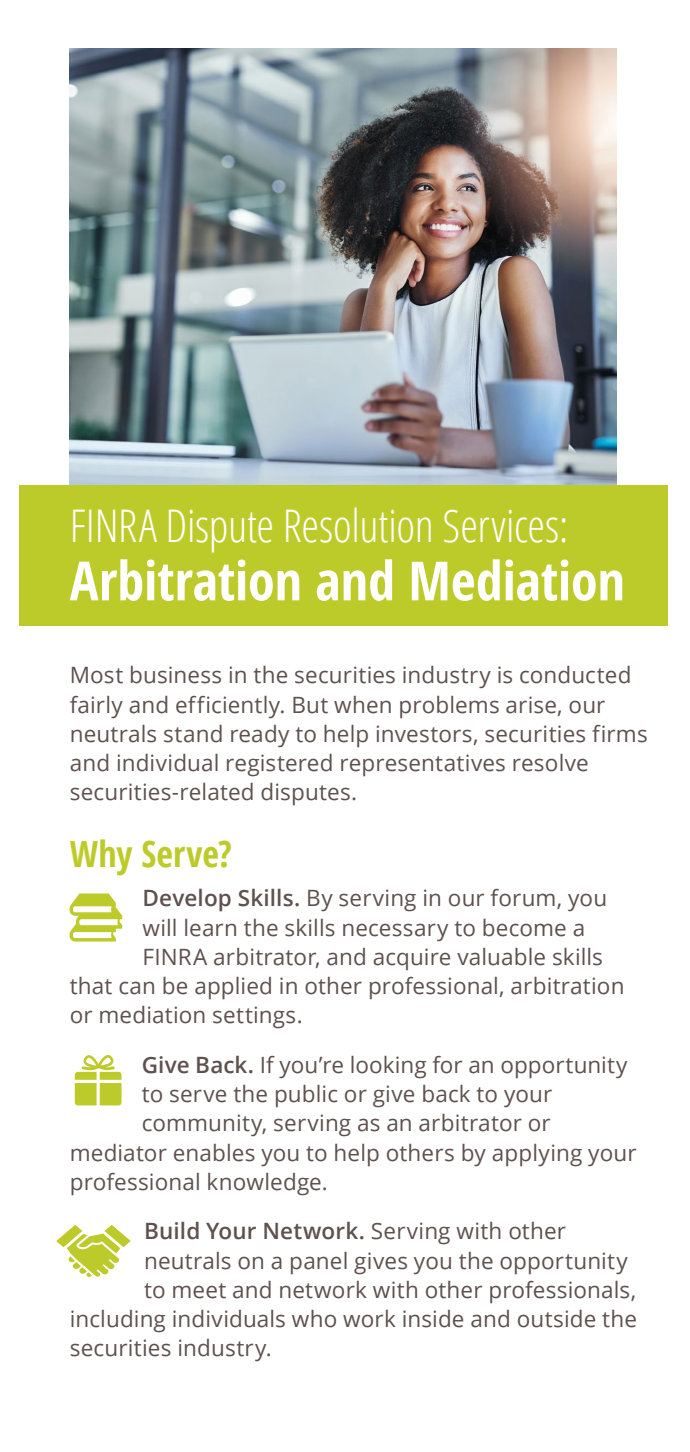
<style>
.page{position:relative;width:690px;height:1452px;background:#fff}
.page>*{position:absolute;margin:0;border:0;box-sizing:border-box;transform-origin:0 0}
.t1{font:700 54px "Open Sans Condensed";color:#fff}
.t2{font:300 45px "Open Sans Condensed";letter-spacing:-.005em;color:#fff}
.t3{font:700 36px "Open Sans Condensed";letter-spacing:.005em;color:#bdcb2a}
.t4{font:22.5px/29.2px "Open Sans";letter-spacing:.005em;color:#5e514e}
.t5{font:600 22.5px "Open Sans";letter-spacing:.005em;color:#5e514e}
.s1{font-weight:600}
.s2{font-weight:400}
</style>
<div class="page">
<img style="left:70px;top:49px;width:546px;height:436px">
<div style="left:19px;top:485px;width:648px;height:140px;background:#bdcb2a"></div>
<svg style="left:70px;top:893px;width:52px;height:48px"></svg>
<svg style="left:75px;top:1055px;width:46px;height:50px"></svg>
<svg style="left:56px;top:1224px;width:75px;height:53px"></svg>
<h2 class="t2" style="left:70px;top:495px;width:500px">FINRA Dispute Resolution Services:</h2>
<h1 class="t1" style="left:70px;top:543px;width:556px">Arbitration and Mediation</h1>
<p class="t4" style="left:70px;top:660px;width:579px">Most business in the securities industry is conducted fairly and efficiently. But when problems arise, our neutrals stand ready to help investors, securities firms and individual registered representatives resolve securities-related disputes.</p>
<h3 class="t3" style="left:70px;top:828px;width:164px">Why Serve?</h3>
<p class="t4" style="left:142px;top:883px;width:466px"><span class="s1">Develop Skills.</span> By serving in our forum, you</p>
<p class="t4" style="left:142px;top:912px;width:444px">will learn the skills necessary to become a</p>
<p class="t4" style="left:142px;top:941px;width:462px">FINRA arbitrator, and acquire valuable skills</p>
<p class="t4" style="left:70px;top:970px;width:556px">that can be applied in other professional, arbitration</p>
<p class="t4" style="left:70px;top:1000px;width:234px">or mediation settings.</p>
<p class="t4" style="left:142px;top:1049px;width:487px"><span class="s1">Give Back.</span> If you’re looking for an opportunity</p>
<p class="t4" style="left:142px;top:1078px;width:412px">to serve the public or give back to your</p>
<p class="t4" style="left:142px;top:1108px;width:410px">community, serving as an arbitrator or</p>
<p class="t4" style="left:70px;top:1137px;width:568px">mediator enables you to help others by applying your</p>
<p class="t4" style="left:70px;top:1166px;width:259px">professional knowledge.</p>
<p class="t5" style="left:144px;top:1215px;width:423px">Build Your Network. <span class="s2">Serving with other</span></p>
<p class="t4" style="left:144px;top:1245px;width:485px">neutrals on a panel gives you the opportunity</p>
<p class="t4" style="left:144px;top:1274px;width:493px">to meet and network with other professionals,</p>
<p class="t4" style="left:70px;top:1303px;width:568px">including individuals who work inside and outside the</p>
<p class="t4" style="left:70px;top:1333px;width:203px">securities industry.</p>
</div>
